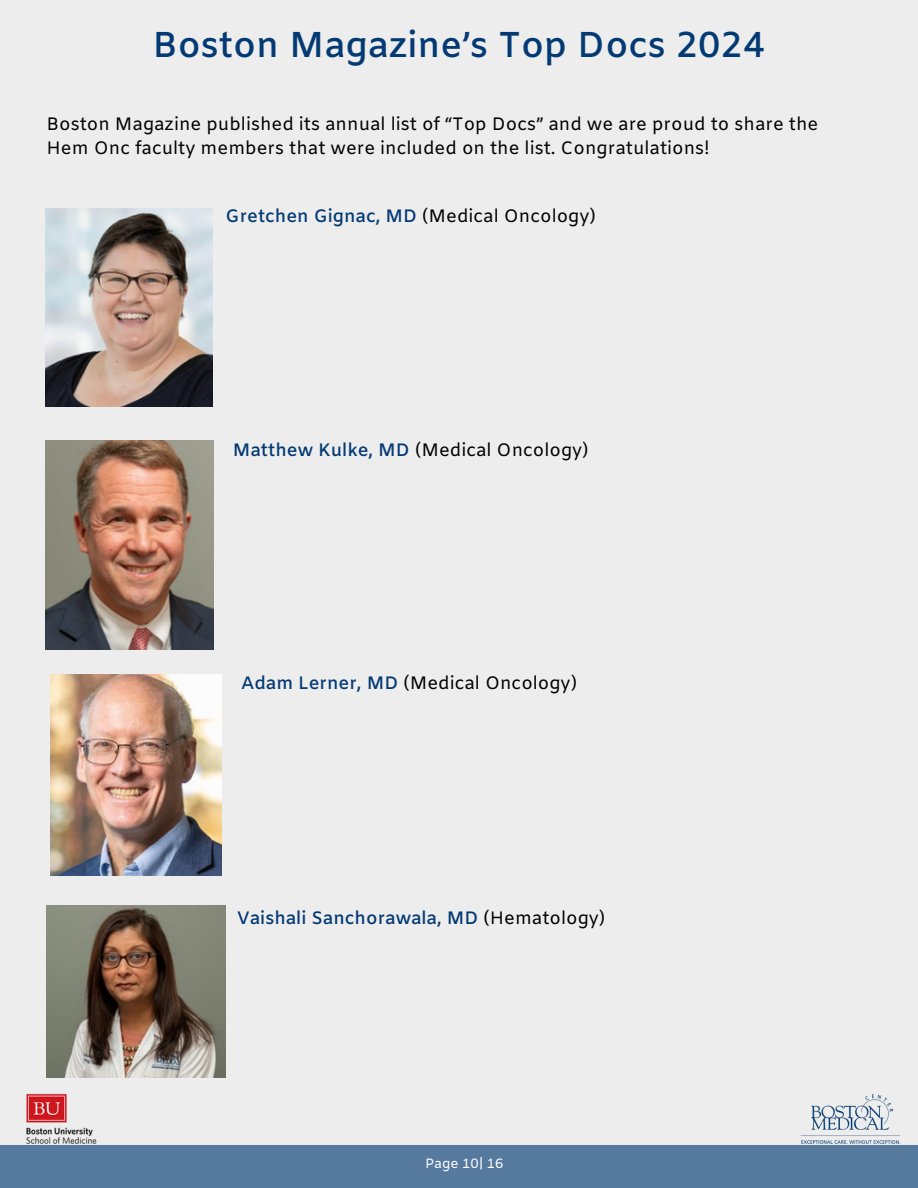
<style>
.page{position:relative;width:918px;height:1188px;background:#ededed}
.page>*{position:absolute;margin:0;border:0;box-sizing:border-box;transform-origin:0 0}
.t1{font:600 36px "Amiko";color:#043a74}
.t2{font:18px/24.8px "Amiko";color:#000}
.t3{font:600 18px "Amiko";color:#043a74}
.t4{font:13.5px "Amiko";color:#fff}
.s1{font-weight:400;color:#000}
.s2{font-weight:600;color:#043a74}
</style>
<div class="page">
<div style="left:0;top:1146px;width:918px;height:42px;background:#56799e"></div>
<img style="left:15px;top:1073px;width:92px;height:73px">
<img style="left:800px;top:1095px;width:100px;height:48px">
<img style="left:47px;top:905px;width:178px;height:172px">
<img style="left:46px;top:208px;width:166px;height:198px">
<img style="left:50px;top:675px;width:171px;height:200px">
<img style="left:46px;top:440px;width:167px;height:210px">
<h1 class="t1" style="left:153px;top:23px;width:614px">Boston Magazine’s Top Docs 2024</h1>
<p class="t2" style="left:47px;top:113px;width:773px">Boston Magazine published its annual list of “Top Docs” and we are proud to share the<br>Hem Onc faculty members that were included on the list. Congratulations!</p>
<p class="t3" style="left:226px;top:206px;width:372px">Gretchen Gignac, MD <span class="s1">(Medical Oncology)</span></p>
<p class="t2" style="left:233px;top:439px;width:357px"><span class="s2">Matthew Kulke, MD</span> (Medical Oncology)</p>
<p class="t2" style="left:241px;top:672px;width:337px"><span class="s2">Adam Lerner, MD</span> (Medical Oncology)</p>
<p class="t3" style="left:237px;top:908px;width:369px">Vaishali Sanchorawala, MD <span class="s1">(Hematology)</span></p>
<p class="t4" style="left:425px;top:1156px;width:80px">Page 10| 16</p>
</div>
